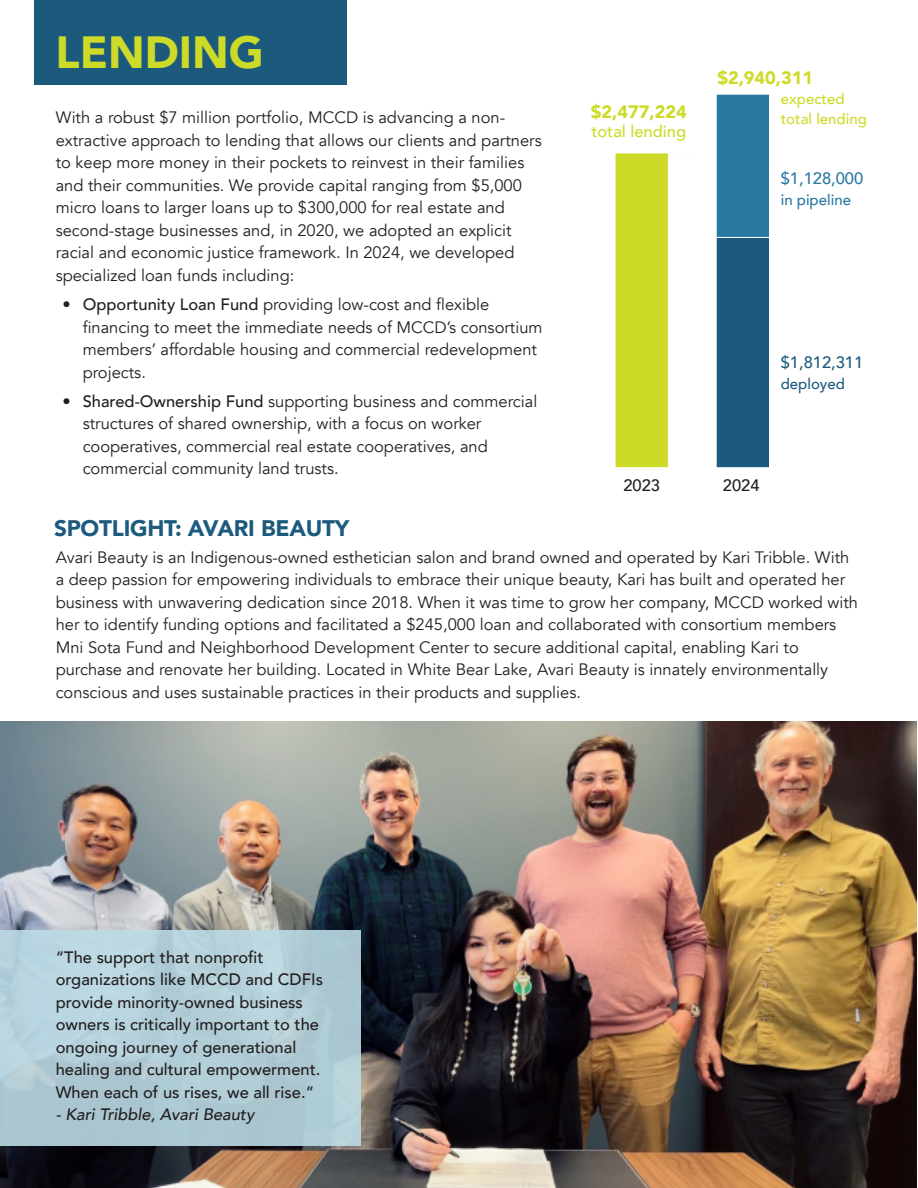
<style>
.page{position:relative;width:918px;height:1188px;background:#fff}
.page>*{position:absolute;margin:0;border:0;box-sizing:border-box;transform-origin:0 0}
.t1{font:900 45px "Avenir";color:#cddb28}
.t2{font:900 22.5px "Avenir";letter-spacing:-.01em;color:#1c5a7d}
.t3{font:900 18px "Avenir";color:#cddb28}
.t4{font:16.5px/22.5px "Avenir";color:#231f20}
.t5{font:500 16.5px/22.5px "Avenir";color:#231f20}
.t6{font:italic 500 16.5px "Avenir";color:#231f20}
.t7{font:500 16.5px "Avenir";color:#cddb28}
.t8{font:500 16.5px "Avenir";color:#1c5a7d}
.t9{font:500 16.5px "Avenir";color:#2b78a2}
.t10{font:500 15px/19.5px "Avenir";color:#cddb28}
.t11{font:500 15px "Avenir";color:#2b78a2}
.t12{font:500 15px "Avenir";color:#1c5a7d}
.s1{font-weight:500}
</style>
<div class="page">
<div style="left:34px;top:0;width:313px;height:85px;background:#1c5a7d"></div>
<img style="left:0;top:721px;width:917px;height:467px">
<div style="left:0;top:930px;width:361px;height:216px;background:#b1cdd7"></div>
<div style="left:716px;top:94px;width:54px;height:144px;background:#2b78a2;border:1px solid #fff"></div>
<div style="left:615px;top:153px;width:54px;height:315px;background:#cddb28;border:1px solid #fff"></div>
<div style="left:716px;top:237px;width:54px;height:231px;background:#1c5a7d;border:1px solid #fff"></div>
<p class="t1" style="left:56px;top:14px;width:210px">LENDING</p>
<p class="t4" style="left:56px;top:107px;width:488px">With a robust $7 million portfolio, MCCD is advancing a non&shy;extractive approach to lending that allows our clients and partners to keep more money in their pockets to reinvest in their families and their communities. We provide capital ranging from $5,000 micro loans to larger loans up to $300,000 for real estate and second-stage businesses and, in 2020, we adopted an explicit racial and economic justice framework. In 2024, we developed specialized loan funds including:</p>
<p class="t4" style="left:83px;top:293px;width:461px;text-indent:-20px"><span class="s1">• Opportunity Loan Fund</span> providing low-cost and flexible financing to meet the immediate needs of MCCD’s consortium members’ affordable housing and commercial redevelopment projects.</p>
<p class="t4" style="left:83px;top:390px;width:456px;text-indent:-20px"><span class="s1">• Shared-Ownership Fund</span> supporting business and commercial structures of shared ownership, with a focus on worker cooperatives, commercial real estate cooperatives, and commercial community land trusts.</p>
<p class="t2" style="left:54px;top:508px;width:297px">SPOTLIGHT: AVARI BEAUTY</p>
<p class="t3" style="left:591px;top:96px;width:97px">$2,477,224</p>
<p class="t7" style="left:591px;top:117px;width:96px">total lending</p>
<p class="t3" style="left:717px;top:62px;width:97px">$2,940,311</p>
<p class="t10" style="left:781px;top:88px;width:88px">expected total lending</p>
<p class="t9" style="left:781px;top:164px;width:84px">$1,128,000</p>
<p class="t11" style="left:781px;top:187px;width:72px">in pipeline</p>
<p class="t8" style="left:781px;top:348px;width:84px">$1,812,311</p>
<p class="t12" style="left:781px;top:371px;width:66px">deployed</p>
<p class="t5" style="left:623px;top:473px;width:38px">2023</p>
<p class="t5" style="left:723px;top:473px;width:38px">2024</p>
<p class="t4" style="left:56px;top:546px;width:804px">Avari Beauty is an Indigenous-owned esthetician salon and brand owned and operated by Kari Tribble. With a deep passion for empowering individuals to embrace their unique beauty, Kari has built and operated her business with unwavering dedication since 2018. When it was time to grow her company, MCCD worked with her to identify funding options and facilitated a $245,000 loan and collaborated with consortium members Mni Sota Fund and Neighborhood Development Center to secure additional capital, enabling Kari to purchase and renovate her building. Located in White Bear Lake, Avari Beauty is innately environmentally conscious and uses sustainable practices in their products and supplies.</p>
<p class="t5" style="left:56px;top:945px;width:269px">“The support that nonprofit organizations like MCCD and CDFIs provide minority-owned business owners is critically important to the ongoing journey of generational healing and cultural empowerment.<br>When each of us rises, we all rise.”</p>
<p class="t6" style="left:56px;top:1105px;width:200px">- Kari Tribble, Avari Beauty</p>
</div>
